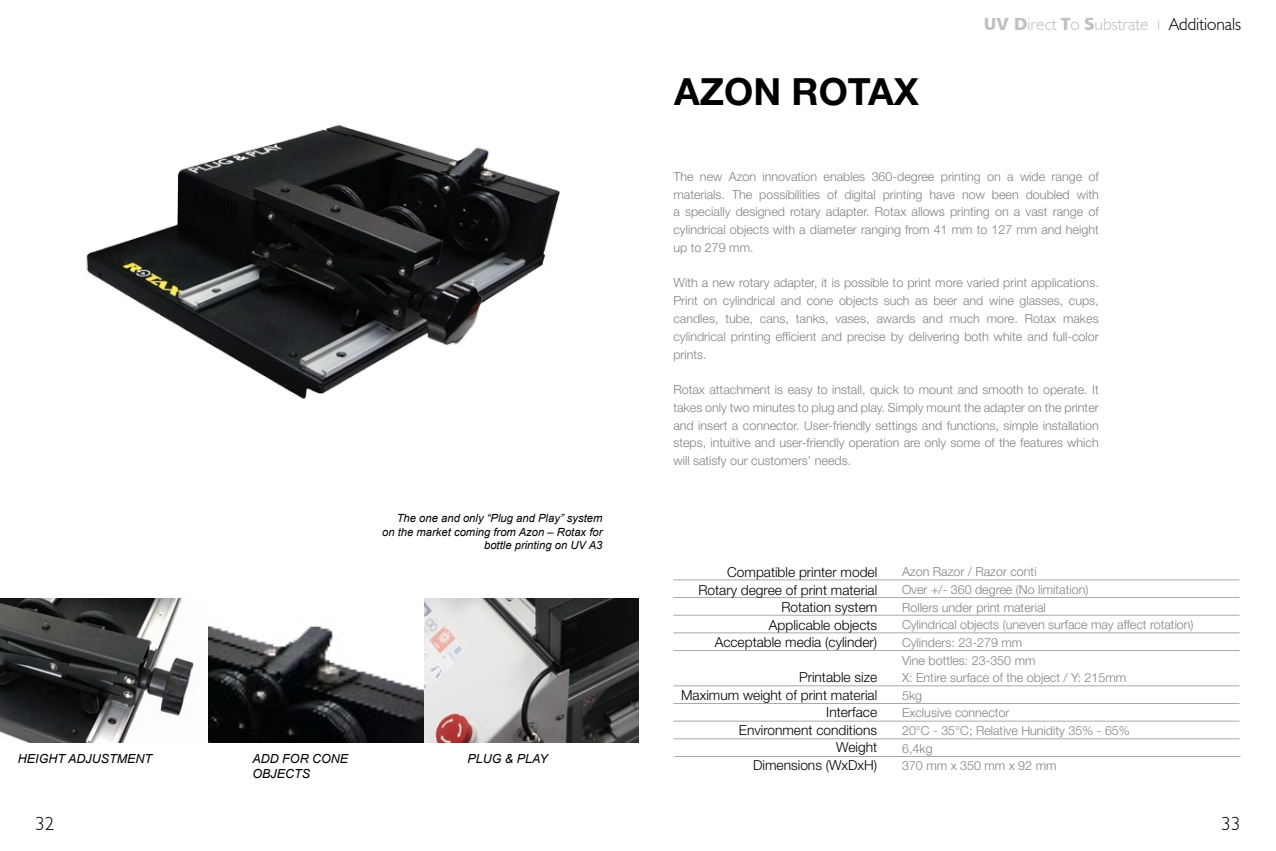
<style>
.page{position:relative;width:1276px;height:851px;background:#fff}
.page>*{position:absolute;margin:0;border:0;box-sizing:border-box;transform-origin:0 0}
.t1{font:700 37.5px "Helvetica Neue LT Std";color:#000}
.t2{font:300 18.75px "Humanist 521 BT";color:#000}
.t3{font:300 17.5px "Humanist 521 BT";color:#bec0c2}
.t4{font:300 13.75px/17.5px "Helvetica Neue LT Std";color:#000;text-align:right}
.t5{font:300 12.5px/17.8px "Helvetica Neue LT Std";color:#808285;text-align:justify}
.t6{font:italic 12.5px "Arial";color:#000}
.t7{font:italic 11.25px/13.5px "Arial";color:#000;text-align:right}
.s1{font-family:"Humanist 777 BT Black B";font-weight:400}
.s2{font-size:13.75px}
.s3{color:#000}
</style>
<div class="page">
<hr style="left:673px;top:579px;width:566px;height:1px;background:#a7a9ac">
<hr style="left:673px;top:597px;width:566px;height:1px;background:#a7a9ac">
<hr style="left:673px;top:632px;width:566px;height:1px;background:#a7a9ac">
<hr style="left:673px;top:650px;width:566px;height:1px;background:#a7a9ac">
<hr style="left:673px;top:685px;width:566px;height:1px;background:#a7a9ac">
<hr style="left:673px;top:703px;width:566px;height:1px;background:#a7a9ac">
<hr style="left:673px;top:720px;width:566px;height:1px;background:#a7a9ac">
<hr style="left:673px;top:738px;width:566px;height:1px;background:#a7a9ac">
<hr style="left:674px;top:756px;width:566px;height:1px;background:#a7a9ac">
<hr style="left:673px;top:615px;width:566px;height:1px;background:#a7a9ac">
<img style="left:86px;top:125px;width:474px;height:274px">
<img style="left:0;top:598px;width:424px;height:144px">
<img style="left:424px;top:598px;width:214px;height:144px">
<h1 class="t1" style="left:674px;top:68px;width:246px">AZON ROTAX</h1>
<h3 class="t3" style="left:983px;top:13px;width:259px"><span class="s1">UV D</span>irect <span class="s1">T</span>o <span class="s1">S</span>ubstrate <span class="s2">I</span> <span class="s3">Additionals</span></h3>
<p class="t6" style="left:18px;top:750px;width:136px">HEIGHT ADJUSTMENT</p>
<p class="t7" style="left:382px;top:511px;width:222px">The one and only “Plug and Play” system on the market coming from Azon – Rotax for bottle printing on UV A3</p>
<p class="t6" style="left:252px;top:750px;width:97px">ADD FOR CONE</p>
<p class="t6" style="left:467px;top:750px;width:82px">PLUG &amp; PLAY</p>
<p class="t6" style="left:252px;top:765px;width:59px">OBJECTS</p>
<p class="t5" style="left:673px;top:167px;width:427px">The new Azon innovation enables 360-degree printing on a wide range of materials. The possibilities of digital printing have now been doubled with a specially designed rotary adapter. Rotax allows printing on a vast range of cylindrical objects with a diameter ranging from 41 mm to 127 mm and height up to 279 mm.</p>
<p class="t5" style="left:673px;top:274px;width:427px">With a new rotary adapter, it is possible to print more varied print applications.<br>Print on cylindrical and cone objects such as beer and wine glasses, cups, candles, tube, cans, tanks, vases, awards and much more. Rotax makes cylindrical printing efficient and precise by delivering both white and full-color prints.</p>
<p class="t5" style="left:673px;top:380px;width:427px">Rotax attachment is easy to install, quick to mount and smooth to operate. It takes only two minutes to plug and play. Simply mount the adapter on the printer and insert a connector. User-friendly settings and functions, simple installation steps, intuitive and user-friendly operation are only some of the features which will satisfy our customers’ needs.</p>
<p class="t4" style="left:698px;top:563px;width:180px">Compatible printer model<br>Rotary degree of print material<br>Rotation system<br>Applicable objects<br>Acceptable media (cylinder)</p>
<p class="t4" style="left:681px;top:668px;width:198px">Printable size<br>Maximum weight of print material<br>Interface<br>Environment conditions<br>Weight<br>Dimensions (WxDxH)</p>
<p class="t5" style="left:902px;top:562px;width:293px;text-align:left">Azon Razor / Razor conti<br>Over +/- 360 degree (No limitation)<br>Rollers under print material<br>Cylindrical objects (uneven surface may affect rotation)<br>Cylinders: 23-279 mm<br>Vine bottles: 23-350 mm<br>X: Entire surface of the object / Y: 215mm<br>5kg<br>Exclusive connector<br>20°C - 35°C; Relative Hunidity 35% - 65%<br>6,4kg<br>370 mm x 350 mm x 92 mm</p>
<h2 class="t2" style="left:35px;top:811px;width:20px">32</h2>
<h2 class="t2" style="left:1221px;top:811px;width:20px">33</h2>
</div>
